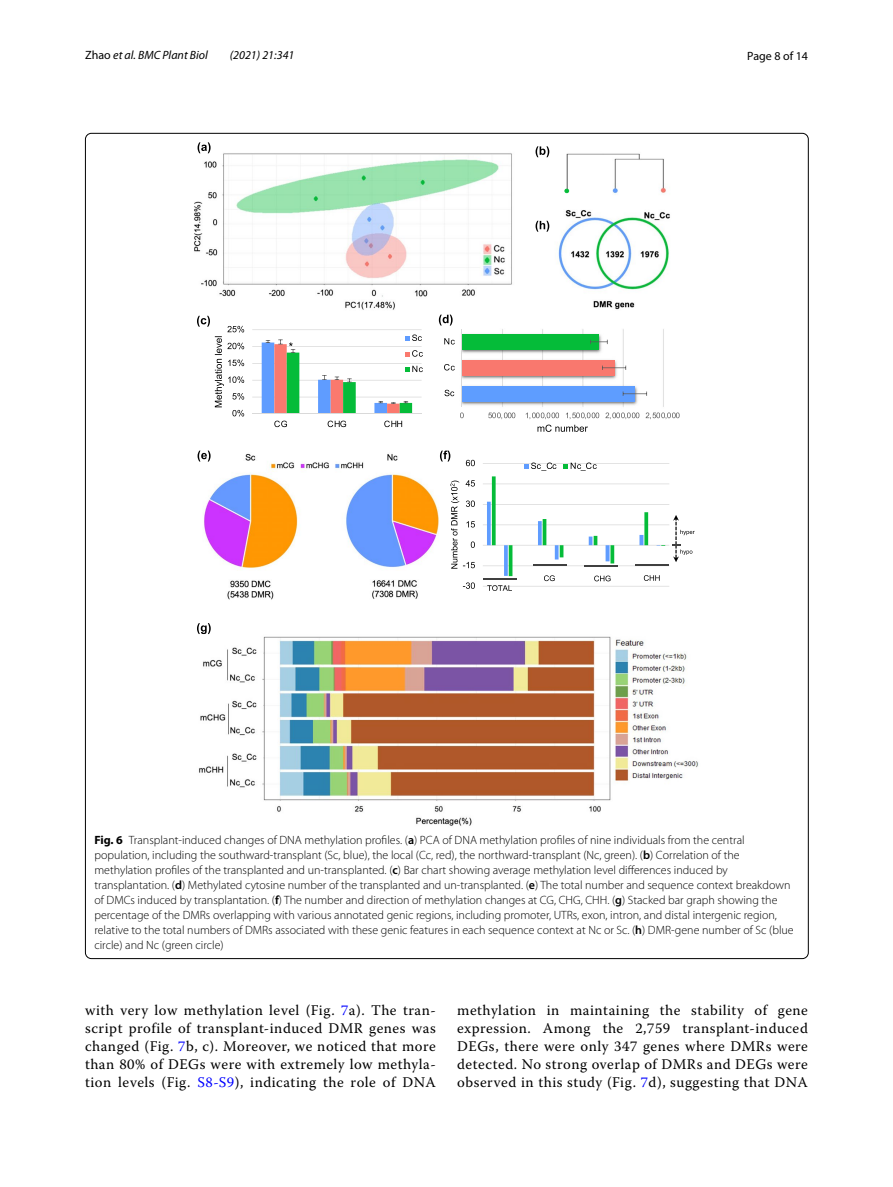
<style>
.page{position:relative;width:893px;height:1187px;background:#fff}
.page>*{position:absolute;margin:0;border:0;box-sizing:border-box;transform-origin:0 0}
.t1{font:14.7px/18px "Warnock Pro";letter-spacing:.035em;color:#000;text-align:justify}
.t2{font:300 12px/15px "Myriad Pro";color:#000}
.t3{font:italic 12px "Myriad Pro";color:#000}
.t4{font:12px "Myriad Pro";color:#000}
.s1{font-style:normal}
.s2{font-weight:700}
.s3{font-weight:600}
.s4{color:#00f}
</style>
<div class="page">
<img style="left:194px;top:149px;width:505px;height:677px">
<hr style="left:252px;top:396px;width:170px;height:1px;background:#d9d9d9">
<hr style="left:252px;top:380px;width:170px;height:1px;background:#d9d9d9">
<hr style="left:252px;top:363px;width:170px;height:1px;background:#d9d9d9">
<hr style="left:252px;top:346px;width:170px;height:1px;background:#d9d9d9">
<hr style="left:252px;top:329px;width:170px;height:1px;background:#d9d9d9">
<hr style="left:252px;top:413px;width:170px;height:1px;background:#d9d9d9">
<svg style="left:274px;top:420px;width:13px;height:7px"></svg>
<svg style="left:328px;top:420px;width:18px;height:7px"></svg>
<svg style="left:384px;top:420px;width:18px;height:7px"></svg>
<svg style="left:262px;top:334px;width:161px;height:79px"></svg>
<div style="left:462px;top:386px;width:173px;height:15px;background:#5e9dff"></div>
<div style="left:462px;top:360px;width:152px;height:15px;background:#f9786e"></div>
<div style="left:462px;top:334px;width:137px;height:15px;background:#05bc39"></div>
<svg style="left:623px;top:391px;width:24px;height:5px"></svg>
<svg style="left:602px;top:365px;width:24px;height:5px"></svg>
<svg style="left:590px;top:340px;width:18px;height:4px"></svg>
<hr style="left:461px;top:329px;width:1px;height:77px;background:#d9d9d9">
<svg style="left:460px;top:412px;width:4px;height:6px"></svg>
<svg style="left:488px;top:412px;width:27px;height:7px"></svg>
<svg style="left:605px;top:412px;width:34px;height:7px"></svg>
<svg style="left:646px;top:412px;width:34px;height:7px"></svg>
<svg style="left:444px;top:390px;width:10px;height:6px"></svg>
<svg style="left:444px;top:364px;width:11px;height:6px"></svg>
<svg style="left:444px;top:338px;width:11px;height:6px"></svg>
<svg style="left:526px;top:412px;width:73px;height:20px"></svg>
<svg style="left:564px;top:189px;width:5px;height:4px"></svg>
<hr style="left:483px;top:586px;width:186px;height:1px;background:#d9d9d9">
<hr style="left:483px;top:565px;width:186px;height:1px;background:#d9d9d9">
<hr style="left:483px;top:545px;width:186px;height:1px;background:#d9d9d9">
<hr style="left:483px;top:524px;width:186px;height:1px;background:#d9d9d9">
<hr style="left:483px;top:504px;width:186px;height:1px;background:#d9d9d9">
<hr style="left:483px;top:483px;width:186px;height:1px;background:#d9d9d9">
<hr style="left:483px;top:463px;width:186px;height:1px;background:#d9d9d9">
<svg style="left:487px;top:501px;width:4px;height:44px"></svg>
<svg style="left:504px;top:545px;width:4px;height:31px"></svg>
<svg style="left:538px;top:521px;width:4px;height:24px"></svg>
<svg style="left:555px;top:545px;width:4px;height:14px"></svg>
<svg style="left:606px;top:545px;width:4px;height:16px"></svg>
<svg style="left:639px;top:535px;width:4px;height:10px"></svg>
<svg style="left:492px;top:476px;width:4px;height:69px"></svg>
<hr style="left:509px;top:545px;width:3px;height:31px;background:#05bc39">
<hr style="left:543px;top:519px;width:3px;height:26px;background:#05bc39">
<svg style="left:560px;top:545px;width:3px;height:12px"></svg>
<svg style="left:589px;top:536px;width:8px;height:9px"></svg>
<svg style="left:610px;top:545px;width:4px;height:18px"></svg>
<svg style="left:644px;top:512px;width:4px;height:33px"></svg>
<svg style="left:463px;top:582px;width:12px;height:7px"></svg>
<svg style="left:466px;top:460px;width:9px;height:6px"></svg>
<svg style="left:450px;top:480px;width:25px;height:88px"></svg>
<svg style="left:524px;top:462px;width:32px;height:8px"></svg>
<svg style="left:564px;top:462px;width:33px;height:8px"></svg>
<svg style="left:487px;top:585px;width:25px;height:6px"></svg>
<svg style="left:594px;top:575px;width:17px;height:6px"></svg>
<svg style="left:644px;top:575px;width:16px;height:6px"></svg>
<hr style="left:484px;top:578px;width:33px;height:1px;background:#404040">
<hr style="left:533px;top:564px;width:33px;height:2px;background:#404040">
<svg style="left:544px;top:575px;width:11px;height:6px"></svg>
<hr style="left:585px;top:565px;width:33px;height:2px;background:#404040">
<hr style="left:635px;top:564px;width:34px;height:2px;background:#404040">
<svg style="left:672px;top:515px;width:23px;height:47px"></svg>
<svg style="left:536px;top:146px;width:13px;height:11px"></svg>
<svg style="left:197px;top:316px;width:47px;height:100px"></svg>
<svg style="left:439px;top:314px;width:14px;height:11px"></svg>
<svg style="left:198px;top:450px;width:13px;height:11px"></svg>
<svg style="left:440px;top:450px;width:10px;height:11px"></svg>
<svg style="left:536px;top:221px;width:13px;height:11px"></svg>
<svg style="left:198px;top:142px;width:13px;height:11px"></svg>
<svg style="left:197px;top:623px;width:14px;height:11px"></svg>
<p class="t3" style="left:85px;top:48px;width:124px"><span class="s1">Zhao</span> et al. BMC Plant Biol</p>
<p class="t3" style="left:230px;top:48px;width:66px">(2021) 21:341</p>
<p class="t4" style="left:747px;top:48px;width:62px">Page 8 of 14</p>
<p class="t2" style="left:94px;top:832px;width:701px"><span class="s2">Fig. 6</span> Transplant-induced changes of DNA methylation profiles. (<span class="s3">a</span>) PCA of DNA methylation profiles of nine individuals from the central population, including the southward-transplant (Sc, blue), the local (Cc, red), the northward-transplant (Nc, green). (<span class="s3">b</span>) Correlation of the methylation profiles of the transplanted and un-transplanted. (<span class="s3">c</span>) Bar chart showing average methylation level differences induced by transplantation. (<span class="s3">d</span>) Methylated cytosine number of the transplanted and un-transplanted. (<span class="s3">e</span>) The total number and sequence context breakdown of DMCs induced by transplantation. (<span class="s3">f</span>) The number and direction of methylation changes at CG, CHG, CHH. (<span class="s3">g</span>) Stacked bar graph showing the percentage of the DMRs overlapping with various annotated genic regions, including promoter, UTRs, exon, intron, and distal intergenic region, relative to the total numbers of DMRs associated with these genic features in each sequence context at Nc or Sc. (<span class="s3">h</span>) DMR-gene number of Sc (blue circle) and Nc (green circle)</p>
<p class="t1" style="left:85px;top:1001px;width:352px">with very low methylation level (Fig. <span class="s4">7</span>a). The tran&shy;script profile of transplant-induced DMR genes was changed (Fig. <span class="s4">7</span>b, c). Moreover, we noticed that more than 80% of DEGs were with extremely low methyla&shy;tion levels (Fig. <span class="s4">S8-S9</span>), indicating the role of DNA</p>
<p class="t1" style="left:457px;top:1001px;width:352px">methylation in maintaining the stability of gene expression. Among the 2,759 transplant-induced DEGs, there were only 347 genes where DMRs were detected. No strong overlap of DMRs and DEGs were observed in this study (Fig. <span class="s4">7</span>d), suggesting that DNA</p>
</div>
